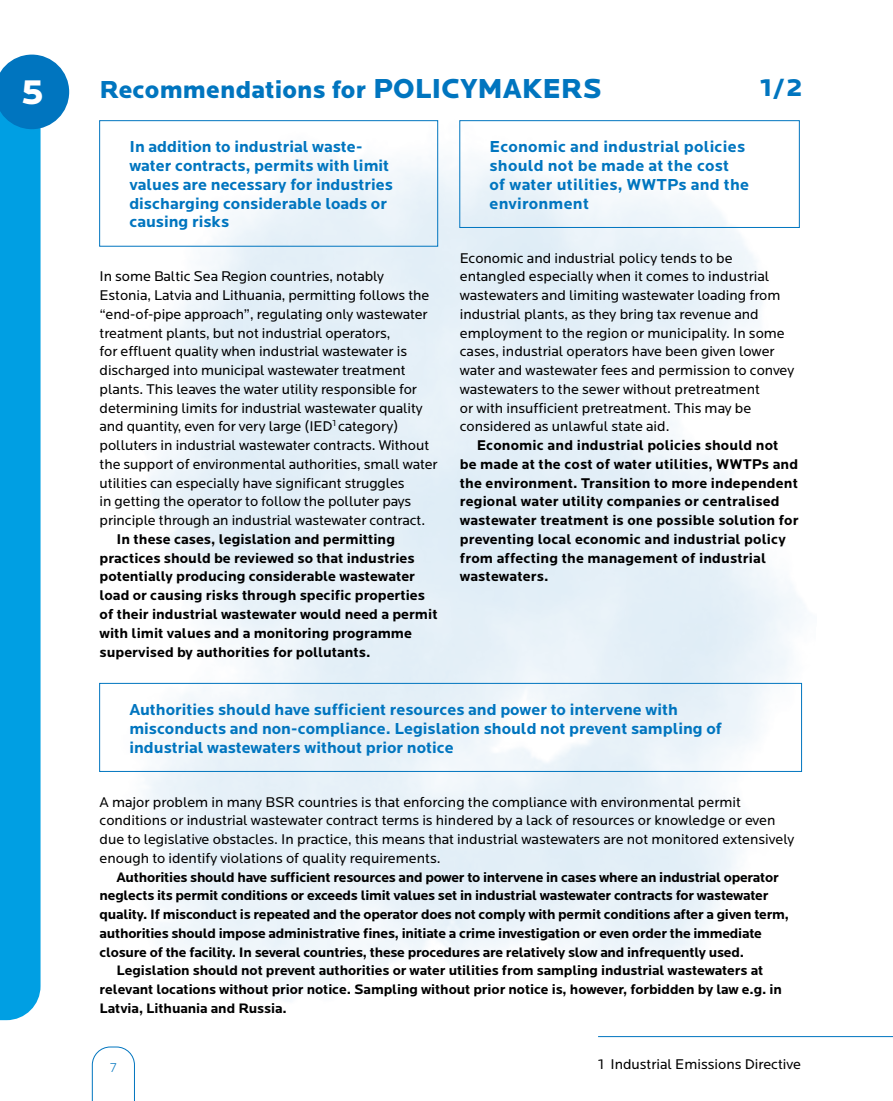
<style>
.page{position:relative;width:893px;height:1101px;background:#fff}
.page>*{position:absolute;margin:0;border:0;box-sizing:border-box;transform-origin:0 0}
.t1{font:900 36px "Locator";color:#fff}
.t2{font:900 25.5px "Locator";letter-spacing:.005em;color:#0075bf}
.t3{font:700 16.5px/18.8px "Locator";color:#0075bf}
.t4{font:14.7px/18.8px "Locator";letter-spacing:-.005em;color:#000}
.t5{font:700 14.7px/18.8px "Locator";color:#000}
.t6{font:700 14.25px "Locator";letter-spacing:-.015em;color:#000}
.t7{font:300 13.5px "Locator";color:#0075bf}
.s1{font-size:28.5px}
</style>
<div class="page">
<div style="left:99px;top:120px;width:339px;height:127px;border:1px solid #0075bf"></div>
<svg style="left:0;top:55px;width:69px;height:965px"></svg>
<hr style="left:598px;top:1036px;width:295px;height:1px;background:#0075bf">
<div style="left:459px;top:120px;width:341px;height:108px;border:1px solid #0075bf"></div>
<div style="left:99px;top:683px;width:703px;height:89px;border:1px solid #0075bf"></div>
<svg style="left:92px;top:1046px;width:43px;height:55px"></svg>
<h1 class="t1" style="left:21px;top:70px;width:25px">5</h1>
<h2 class="t2" style="left:100px;top:74px;width:504px">Recommendations for <span class="s1">POLICYMAKERS</span></h2>
<h2 class="t2" style="left:760px;top:72px;width:44px">1/2</h2>
<p class="t3" style="left:129px;top:138px;width:265px">In addition to industrial waste&shy;water contracts, permits with limit values are necessary for industries discharging considerable loads or causing risks</p>
<p class="t3" style="left:490px;top:138px;width:261px">Economic and industrial policies should not be made at the cost of water utilities, WWTPs and the environment</p>
<p class="t4" style="left:100px;top:267px;width:340px">In some Baltic Sea Region countries, notably Estonia, Latvia and Lithuania, permitting follows the “end-of-pipe approach”, regulating only wastewater treatment plants, but not industrial operators,<br>for effluent quality when industrial wastewater is discharged into municipal wastewater treatment plants. This leaves the water utility responsible for determining limits for industrial wastewater quality and quantity, even for very large (IED<sup>1</sup> category) polluters in industrial wastewater contracts. Without the support of environmental authorities, small water utilities can especially have significant struggles<br>in getting the operator to follow the polluter pays principle through an industrial wastewater contract.</p>
<p class="t5" style="left:100px;top:530px;width:339px;text-indent:17px">In these cases, legislation and permitting practices should be reviewed so that industries potentially producing considerable wastewater load or causing risks through specific properties of their industrial wastewater would need a permit with limit values and a monitoring programme supervised by authorities for pollutants.</p>
<p class="t4" style="left:460px;top:249px;width:336px">Economic and industrial policy tends to be entangled especially when it comes to industrial wastewaters and limiting wastewater loading from industrial plants, as they bring tax revenue and employment to the region or municipality. In some cases, industrial operators have been given lower water and wastewater fees and permission to convey wastewaters to the sewer without pretreatment<br>or with insufficient pretreatment. This may be considered as unlawful state aid.</p>
<p class="t5" style="left:460px;top:436px;width:340px;text-indent:17px">Economic and industrial policies should not be made at the cost of water utilities, WWTPs and the environment. Transition to more independent regional water utility companies or centralised wastewater treatment is one possible solution for preventing local economic and industrial policy from affecting the management of industrial wastewaters.</p>
<p class="t3" style="left:129px;top:700px;width:594px">Authorities should have sufficient resources and power to intervene with misconducts and non-compliance. Legislation should not prevent sampling of industrial wastewaters without prior notice</p>
<p class="t4" style="left:100px;top:792px;width:696px">A major problem in many BSR countries is that enforcing the compliance with environmental permit conditions or industrial wastewater contract terms is hindered by a lack of resources or knowledge or even due to legislative obstacles. In practice, this means that industrial wastewaters are not monitored extensively enough to identify violations of quality requirements.</p>
<p class="t6" style="left:117px;top:868px;width:664px">Authorities should have sufficient resources and power to intervene in cases where an industrial operator</p>
<p class="t6" style="left:100px;top:887px;width:670px">neglects its permit conditions or exceeds limit values set in industrial wastewater contracts for wastewater</p>
<p class="t6" style="left:100px;top:906px;width:691px">quality. If misconduct is repeated and the operator does not comply with permit conditions after a given term,</p>
<p class="t6" style="left:100px;top:925px;width:664px">authorities should impose administrative fines, initiate a crime investigation or even order the immediate</p>
<p class="t6" style="left:100px;top:943px;width:646px">closure of the facility. In several countries, these procedures are relatively slow and infrequently used.</p>
<p class="t6" style="left:117px;top:962px;width:648px">Legislation should not prevent authorities or water utilities from sampling industrial wastewaters at</p>
<p class="t6" style="left:100px;top:981px;width:684px">relevant locations without prior notice. Sampling without prior notice is, however, forbidden by law e.g. in</p>
<p class="t6" style="left:100px;top:1000px;width:189px">Latvia, Lithuania and Russia.</p>
<p class="t7" style="left:110px;top:1060px;width:8px">7</p>
<p class="t4" style="left:598px;top:1055px;width:205px">1 Industrial Emissions Directive</p>
</div>
